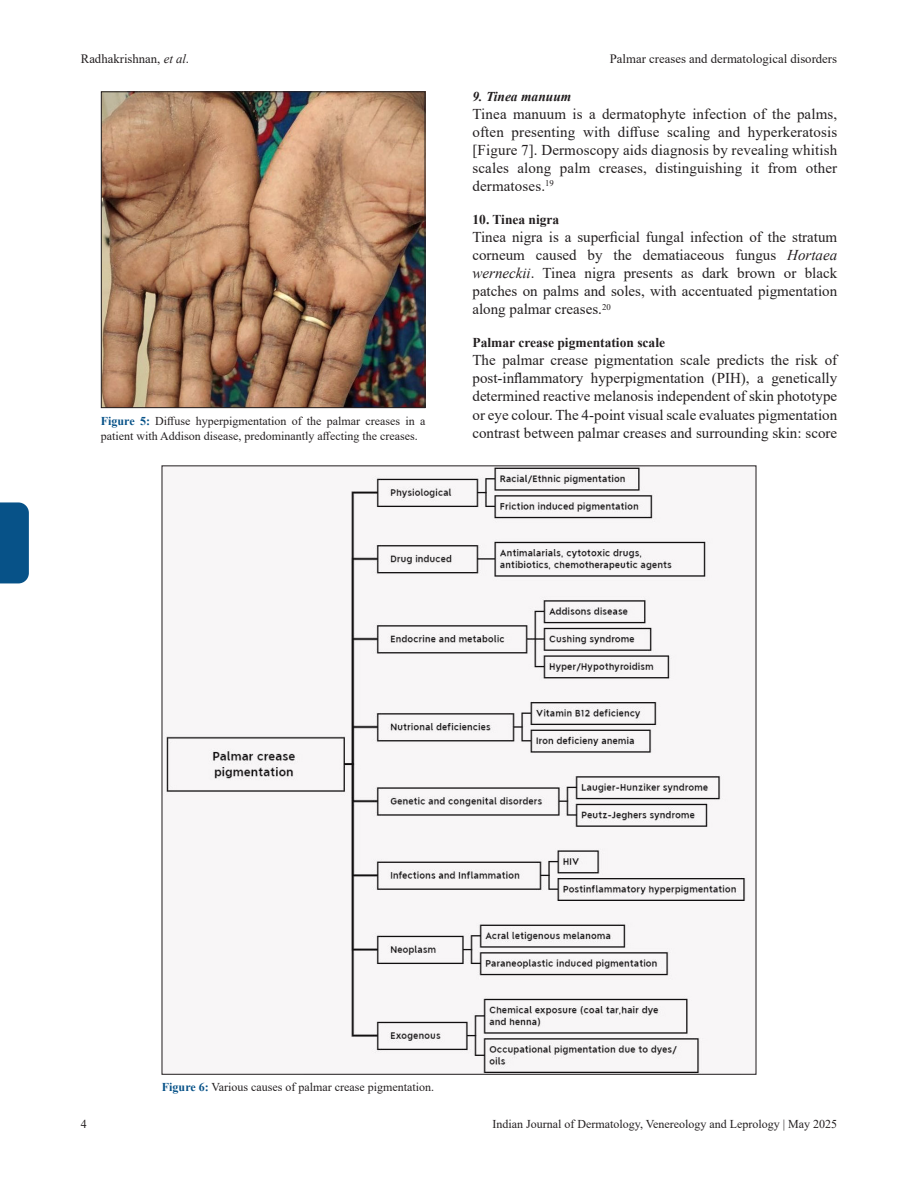
<style>
.page{position:relative;width:918px;height:1188px;background:#fff}
.page>*{position:absolute;margin:0;border:0;box-sizing:border-box;transform-origin:0 0}
.para_first_last{font:15px/18px "Times New Roman";color:#231f20;text-align:justify}
.Head-B{font:700 13.5px "Times New Roman";color:#231f20}
.Head-C{font:italic 700 13.5px "Times New Roman";color:#231f20}
.t1{font:12.75px "Times New Roman";color:#231f20}
.float_figure_figure{font:12px/14.4px "Times New Roman";color:#231f20}
.s1{font-style:italic}
.s2{font-weight:700;color:#075288}
</style>
<div class="page">
<div style="left:0;top:502px;width:29px;height:81px;background:#075288"></div>
<img style="left:103px;top:93px;width:320px;height:313px">
<div style="left:101px;top:91px;width:324px;height:317px;border:1px solid #231f20"></div>
<img style="left:164px;top:467px;width:585px;height:606px">
<p class="t1" style="left:81px;top:50px;width:110px">Radhakrishnan, <span class="s1">et al</span>.</p>
<p class="t1" style="left:610px;top:50px;width:229px">Palmar creases and dermatological disorders</p>
<p class="float_figure_figure" style="left:101px;top:414px;width:326px"><span class="s2">Figure 5:</span> Diffuse hyperpigmentation of the palmar creases in a patient with Addison disease, predominantly affecting the creases.</p>
<p class="Head-C" style="left:472px;top:87px;width:100px">9. Tinea manuum</p>
<p class="para_first_last" style="left:472px;top:105px;width:366px">Tinea manuum is a dermatophyte infection of the palms, often presenting with diffuse scaling and hyperkeratosis [Figure 7]. Dermoscopy aids diagnosis by revealing whitish scales along palm creases, distinguishing it from other dermatoses.<sup>19</sup></p>
<p class="Head-B" style="left:472px;top:210px;width:88px">10. Tinea nigra</p>
<p class="para_first_last" style="left:472px;top:228px;width:366px">Tinea nigra is a superficial fungal infection of the stratum corneum caused by the dematiaceous fungus <span class="s1">Hortaea werneckii</span>. Tinea nigra presents as dark brown or black patches on palms and soles, with accentuated pigmentation along palmar creases.<sup>20</sup></p>
<p class="Head-B" style="left:472px;top:333px;width:194px">Palmar crease pigmentation scale</p>
<p class="para_first_last" style="left:472px;top:351px;width:366px">The palmar crease pigmentation scale predicts the risk of post-inflammatory hyperpigmentation (PIH), a genetically determined reactive melanosis independent of skin phototype or eye colour. The 4-point visual scale evaluates pigmentation contrast between palmar creases and surrounding skin: score</p>
<p class="float_figure_figure" style="left:162px;top:1079px;width:274px"><span class="s2">Figure 6:</span> Various causes of palmar crease pigmentation.</p>
<p class="float_figure_figure" style="left:81px;top:1117px;width:7px">4</p>
<p class="float_figure_figure" style="left:493px;top:1117px;width:346px">Indian Journal of Dermatology, Venereology and Leprology | May 2025</p>
</div>
